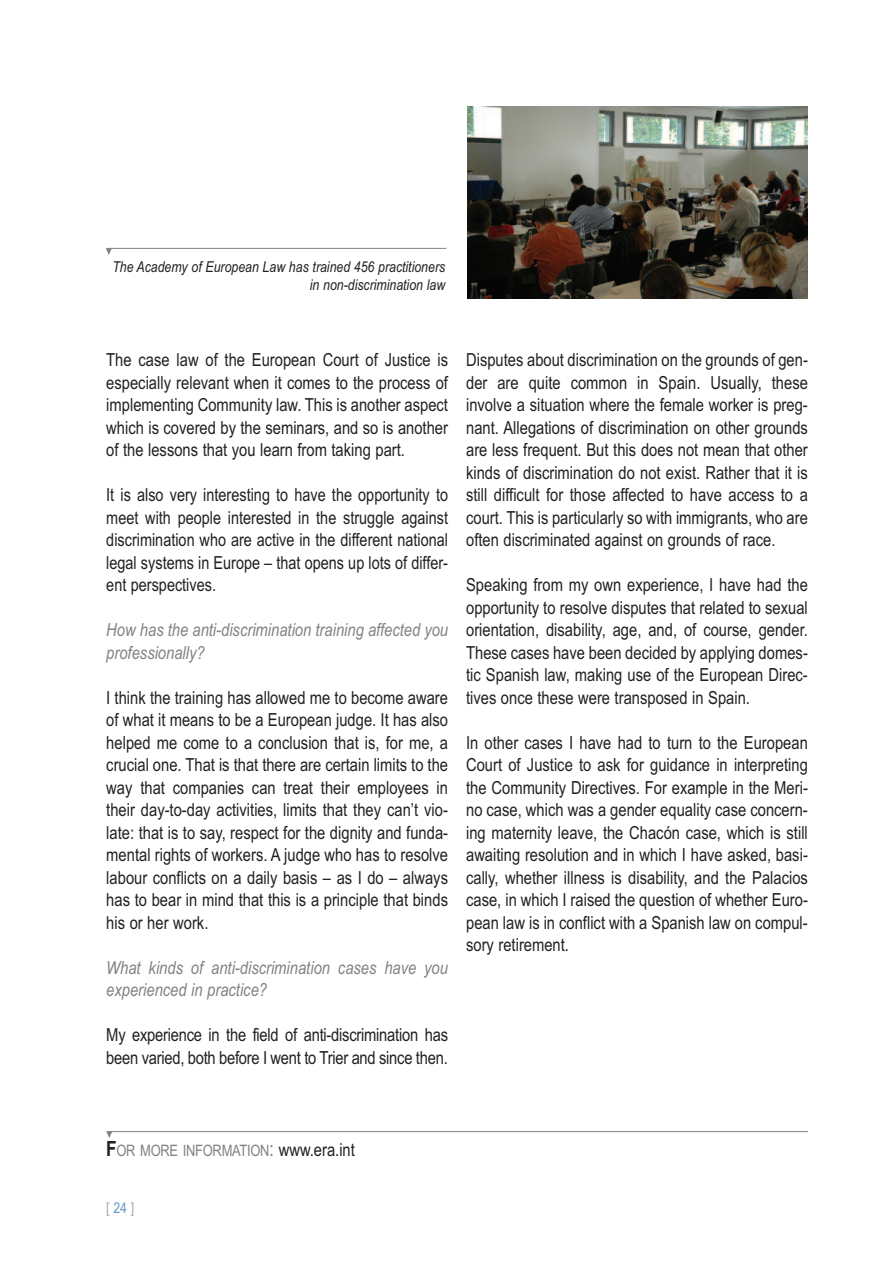
<style>
.page{position:relative;width:893px;height:1263px;background:#fff}
.page>*{position:absolute;margin:0;border:0;box-sizing:border-box;transform-origin:0 0}
.t1{font:18px/22.5px "Arial Narrow";color:#231f20;text-align:justify}
.t2{font:italic 18px/22.5px "Arial Narrow";color:#808285}
.t3{font:15.75px "Arial Narrow";letter-spacing:-.02em;color:#808285}
.t4{font:italic 15px/18px "Arial Narrow";color:#231f20;text-align:right}
.t5{font:15px "Arial Narrow";color:#a8a9ad}
.s1{font-weight:700;font-size:21px;color:#231f20}
.s2{font-size:21px}
.s3{font-size:18px;color:#231f20}
.s4{color:#679ac8}
</style>
<div class="page">
<hr style="left:106px;top:248px;width:340px;height:1px;background:#808285">
<svg style="left:106px;top:248px;width:6px;height:7px"></svg>
<img style="left:468px;top:107px;width:340px;height:191px">
<hr style="left:107px;top:1131px;width:701px;height:1px;background:#808285">
<svg style="left:106px;top:1131px;width:6px;height:7px"></svg>
<p class="t4" style="left:112px;top:257px;width:334px">The Academy of European Law has trained 456 practitioners in non-discrimination law</p>
<p class="t1" style="left:106px;top:349px;width:343px">The case law of the European Court of Justice is especially relevant when it comes to the process of implementing Community law. This is another aspect which is covered by the seminars, and so is another of the lessons that you learn from taking part.</p>
<p class="t1" style="left:106px;top:484px;width:343px">It is also very interesting to have the opportunity to meet with people interested in the struggle against discrimination who are active in the different national legal systems in Europe – that opens up lots of differ&shy;ent perspectives.</p>
<p class="t2" style="left:106px;top:619px;width:343px">How has the anti-discrimination training affected you professionally?</p>
<p class="t1" style="left:106px;top:686px;width:343px">I think the training has allowed me to become aware of what it means to be a European judge. It has also helped me come to a conclusion that is, for me, a crucial one. That is that there are certain limits to the way that companies can treat their employees in their day-to-day activities, limits that they can’t vio&shy;late: that is to say, respect for the dignity and funda&shy;mental rights of workers. A judge who has to resolve labour conflicts on a daily basis – as I do – always has to bear in mind that this is a principle that binds his or her work.</p>
<p class="t2" style="left:106px;top:956px;width:343px">What kinds of anti-discrimination cases have you experienced in practice?</p>
<p class="t1" style="left:106px;top:1024px;width:343px">My experience in the field of anti-discrimination has been varied, both before I went to Trier and since then.</p>
<p class="t1" style="left:466px;top:349px;width:343px">Disputes about discrimination on the grounds of gen&shy;der are quite common in Spain. Usually, these involve a situation where the female worker is preg&shy;nant. Allegations of discrimination on other grounds are less frequent. But this does not mean that other kinds of discrimination do not exist. Rather that it is still difficult for those affected to have access to a court. This is particularly so with immigrants, who are often discriminated against on grounds of race.</p>
<p class="t1" style="left:466px;top:574px;width:343px">Speaking from my own experience, I have had the opportunity to resolve disputes that related to sexual orientation, disability, age, and, of course, gender.<br>These cases have been decided by applying domes&shy;tic Spanish law, making use of the European Direc&shy;tives once these were transposed in Spain.</p>
<p class="t1" style="left:466px;top:731px;width:343px">In other cases I have had to turn to the European Court of Justice to ask for guidance in interpreting the Community Directives. For example in the Meri&shy;no case, which was a gender equality case concern&shy;ing maternity leave, the Chacón case, which is still awaiting resolution and in which I have asked, basi&shy;cally, whether illness is disability, and the Palacios case, in which I raised the question of whether Euro&shy;pean law is in conflict with a Spanish law on compul&shy;sory retirement.</p>
<p class="t3" style="left:106px;top:1141px;width:250px"><span class="s1">F</span>OR MORE INFORMATION<span class="s2">:</span> <span class="s3">www.era.int</span></p>
<p class="t5" style="left:106px;top:1199px;width:30px">[ <span class="s4">24</span> ]</p>
</div>
